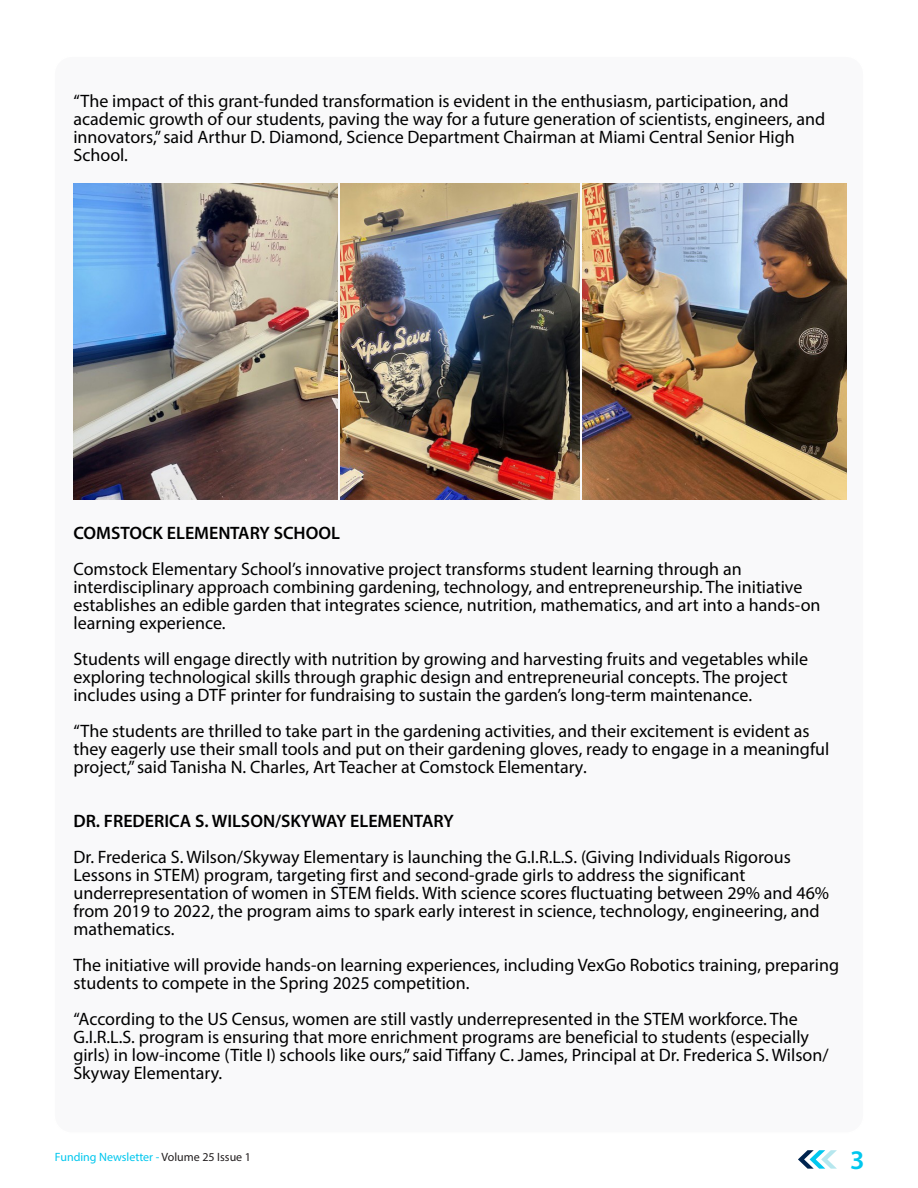
<style>
.page{position:relative;width:918px;height:1188px;background:#fff}
.page>*{position:absolute;margin:0;border:0;box-sizing:border-box;transform-origin:0 0}
.t1{font:600 27px "Myriad Pro";color:#00c7ee}
._05_body_text{font:18px/18px "Myriad Pro";color:#000}
.t2{font:12px "Myriad Pro";color:#00c7ee}
.s1{font-weight:600}
.s2{color:#231f20}
</style>
<div class="page">
<div style="left:54px;top:56px;width:810px;height:1077px;background:#f7f7f8;border-radius:18px"></div>
<img style="left:340px;top:184px;width:240px;height:315px">
<img style="left:583px;top:184px;width:264px;height:315px">
<img style="left:74px;top:184px;width:263px;height:315px">
<svg style="left:798px;top:1150px;width:39px;height:19px"></svg>
<p class="_05_body_text" style="left:73px;top:91px;width:753px">“The impact of this grant-funded transformation is evident in the enthusiasm, participation, and academic growth of our students, paving the way for a future generation of scientists, engineers, and innovators,” said Arthur D. Diamond, Science Department Chairman at Miami Central Senior High School.</p>
<p class="_05_body_text" style="left:73px;top:514px;width:670px;line-height:36px"><span class="s1">COMSTOCK ELEMENTARY SCHOOL<br></span>Comstock Elementary School’s innovative project transforms student learning through an</p>
<p class="_05_body_text" style="left:73px;top:577px;width:749px">interdisciplinary approach combining gardening, technology, and entrepreneurship. The initiative establishes an edible garden that integrates science, nutrition, mathematics, and art into a hands-on learning experience.</p>
<p class="_05_body_text" style="left:73px;top:649px;width:736px">Students will engage directly with nutrition by growing and harvesting fruits and vegetables while exploring technological skills through graphic design and entrepreneurial concepts. The project includes using a DTF printer for fundraising to sustain the garden’s long-term maintenance.</p>
<p class="_05_body_text" style="left:73px;top:721px;width:758px">“The students are thrilled to take part in the gardening activities, and their excitement is evident as they eagerly use their small tools and put on their gardening gloves, ready to engage in a meaningful project,” said Tanisha N. Charles, Art Teacher at Comstock Elementary.</p>
<p class="_05_body_text" style="left:73px;top:802px;width:719px;line-height:36px"><span class="s1">DR. FREDERICA S. WILSON/SKYWAY ELEMENTARY<br></span>Dr. Frederica S. Wilson/Skyway Elementary is launching the G.I.R.L.S. (Giving Individuals Rigorous</p>
<p class="_05_body_text" style="left:73px;top:865px;width:757px">Lessons in STEM) program, targeting first and second-grade girls to address the significant underrepresentation of women in STEM fields. With science scores fluctuating between 29% and 46% from 2019 to 2022, the program aims to spark early interest in science, technology, engineering, and mathematics.</p>
<p class="_05_body_text" style="left:73px;top:955px;width:767px">The initiative will provide hands-on learning experiences, including VexGo Robotics training, preparing students to compete in the Spring 2025 competition.</p>
<p class="_05_body_text" style="left:73px;top:1009px;width:757px">“According to the US Census, women are still vastly underrepresented in the STEM workforce. The G.I.R.L.S. program is ensuring that more enrichment programs are beneficial to students (especially girls) in low-income (Title I) schools like ours,” said Tiffany C. James, Principal at Dr. Frederica S. Wilson/ Skyway Elementary.</p>
<p class="t2" style="left:55px;top:1150px;width:198px">Funding Newsletter - <span class="s2">Volume 25 Issue 1</span></p>
<p class="t1" style="left:850px;top:1142px;width:16px">3</p>
</div>
